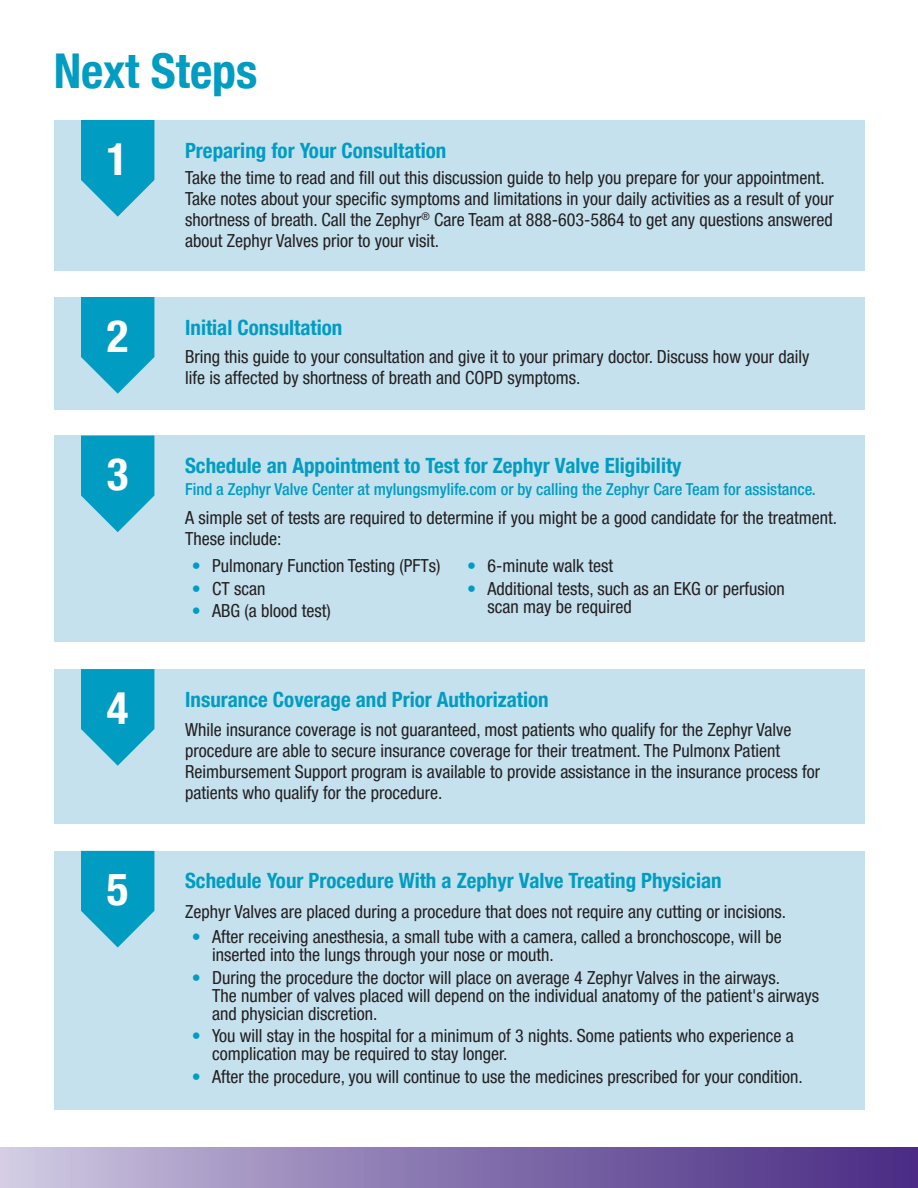
<style>
.page{position:relative;width:918px;height:1188px;background:#fff}
.page>*{position:absolute;margin:0;border:0;box-sizing:border-box;transform-origin:0 0}
.t1{font:700 condensed 48px "Helvetica Neue LT Pro";color:#009cc2}
.t2{font:700 condensed 45px "Helvetica Neue LT Pro";color:#fff}
.t3{font:700 condensed 21px "Helvetica Neue LT Pro";color:#009cc2}
.t4{font:condensed 18px/21px "Helvetica Neue LT Pro";color:#231f20}
.t5{font:500 condensed 16.5px "Helvetica Neue LT Pro";color:#009cc2}
.s1{color:#009cc2}
</style>
<div class="page">
<div style="left:0;top:1147px;width:918px;height:41px;background:linear-gradient(to right,#ccc5df,#452680)"></div>
<div style="left:54px;top:120px;width:810px;height:150px;background:#c4e1ed"></div>
<svg style="left:81px;top:120px;width:73px;height:97px"></svg>
<div style="left:54px;top:297px;width:810px;height:112px;background:#c4e1ed"></div>
<svg style="left:81px;top:297px;width:73px;height:97px"></svg>
<div style="left:54px;top:436px;width:810px;height:206px;background:#c4e1ed"></div>
<svg style="left:81px;top:436px;width:73px;height:96px"></svg>
<div style="left:54px;top:669px;width:810px;height:154px;background:#c4e1ed"></div>
<svg style="left:81px;top:669px;width:73px;height:97px"></svg>
<div style="left:54px;top:851px;width:810px;height:259px;background:#c4e1ed"></div>
<svg style="left:81px;top:851px;width:73px;height:97px"></svg>
<h1 class="t1" style="left:54px;top:53px;width:205px">Next Steps</h1>
<h2 class="t2" style="left:107px;top:142px;width:23px">1</h2>
<p class="t3" style="left:185px;top:142px;width:263px">Preparing for Your Consultation</p>
<p class="t4" style="left:185px;top:167px;width:650px">Take the time to read and fill out this discussion guide to help you prepare for your appointment.<br>Take notes about your specific symptoms and limitations in your daily activities as a result of your shortness of breath. Call the Zephyr<sup>®</sup> Care Team at 888-603-5864 to get any questions answered about Zephyr Valves prior to your visit.</p>
<h2 class="t2" style="left:107px;top:319px;width:23px">2</h2>
<p class="t3" style="left:185px;top:319px;width:159px">Initial Consultation</p>
<p class="t4" style="left:185px;top:347px;width:626px">Bring this guide to your consultation and give it to your primary doctor. Discuss how your daily life is affected by shortness of breath and COPD symptoms.</p>
<h2 class="t2" style="left:107px;top:457px;width:23px">3</h2>
<p class="t3" style="left:185px;top:458px;width:498px">Schedule an Appointment to Test for Zephyr Valve Eligibility</p>
<p class="t4" style="left:185px;top:508px;width:654px">A simple set of tests are required to determine if you might be a good candidate for the treatment.<br>These include:</p>
<p class="t5" style="left:185px;top:483px;width:632px">Find a Zephyr Valve Center at mylungsmylife.com or by calling the Zephyr Care Team for assistance.</p>
<p class="t4" style="left:192px;top:557px;width:250px"><span class="s1">•</span> Pulmonary Function Testing (PFTs)</p>
<p class="t4" style="left:192px;top:580px;width:75px"><span class="s1">•</span> CT scan</p>
<p class="t4" style="left:192px;top:602px;width:140px"><span class="s1">•</span> ABG (a blood test)</p>
<p class="t4" style="left:467px;top:557px;width:147px"><span class="s1">•</span> 6-minute walk test</p>
<p class="t4" style="left:488px;top:581px;width:299px;line-height:18px;text-indent:-20px"><span class="s1">•</span> Additional tests, such as an EKG or perfusion scan may be required</p>
<h2 class="t2" style="left:107px;top:691px;width:23px">4</h2>
<p class="t3" style="left:185px;top:691px;width:365px">Insurance Coverage and Prior Authorization</p>
<p class="t4" style="left:185px;top:721px;width:637px">While insurance coverage is not guaranteed, most patients who qualify for the Zephyr Valve procedure are able to secure insurance coverage for their treatment. The Pulmonx Patient Reimbursement Support program is available to provide assistance in the insurance process for patients who qualify for the procedure.</p>
<h2 class="t2" style="left:107px;top:873px;width:23px">5</h2>
<p class="t3" style="left:185px;top:873px;width:538px">Schedule Your Procedure With a Zephyr Valve Treating Physician</p>
<p class="t4" style="left:185px;top:903px;width:603px">Zephyr Valves are placed during a procedure that does not require any cutting or incisions.</p>
<p class="t4" style="left:212px;top:929px;width:571px;line-height:18px;text-indent:-20px"><span class="s1">•</span> After receiving anesthesia, a small tube with a camera, called a bronchoscope, will be inserted into the lungs through your nose or mouth.</p>
<p class="t4" style="left:212px;top:970px;width:609px;line-height:18px;text-indent:-20px"><span class="s1">•</span> During the procedure the doctor will place on average 4 Zephyr Valves in the airways.<br>The number of valves placed will depend on the individual anatomy of the patient's airways and physician discretion.</p>
<p class="t4" style="left:212px;top:1028px;width:583px;line-height:18px;text-indent:-20px"><span class="s1">•</span> You will stay in the hospital for a minimum of 3 nights. Some patients who experience a complication may be required to stay longer.</p>
<p class="t4" style="left:192px;top:1067px;width:612px"><span class="s1">•</span> After the procedure, you will continue to use the medicines prescribed for your condition.</p>
</div>
